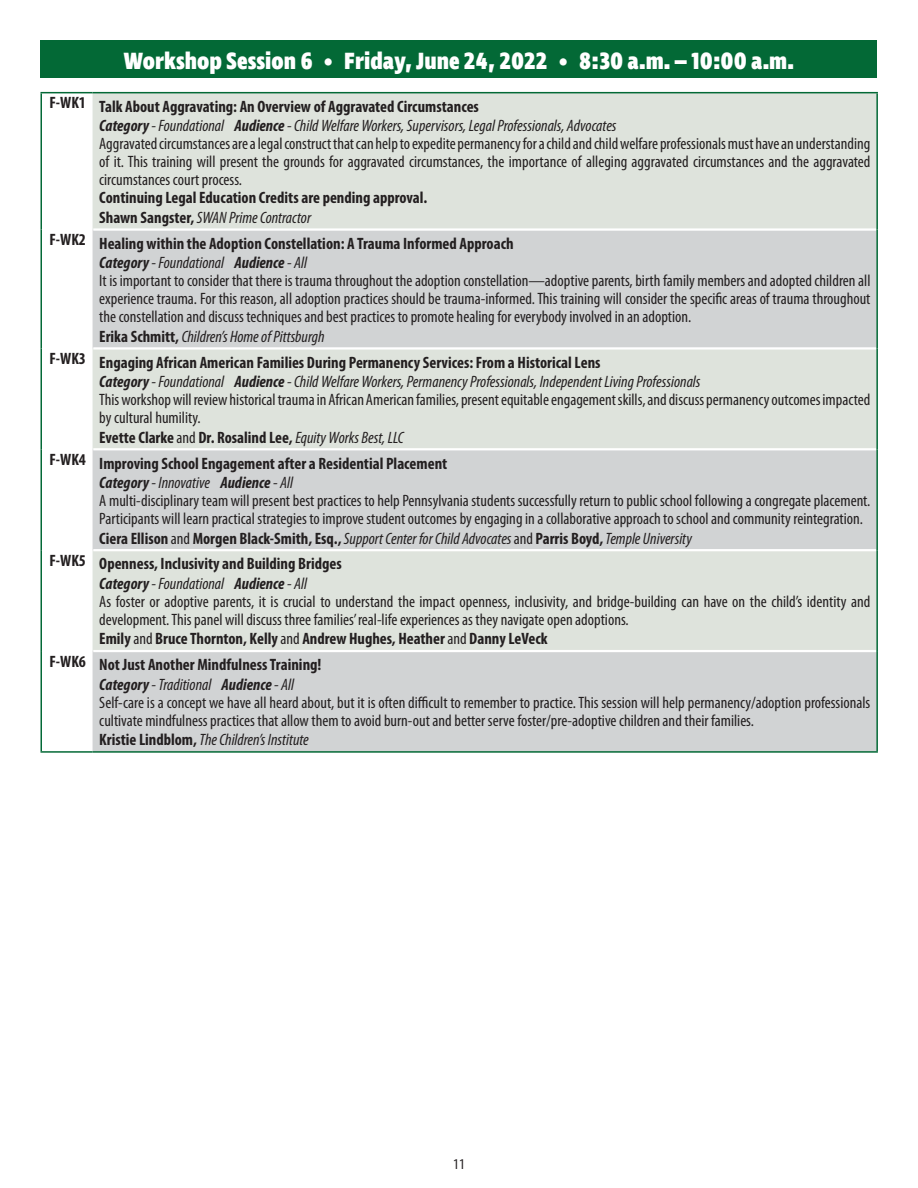
<style>
.page{position:relative;width:918px;height:1188px;background:#fff}
.page>*{position:absolute;margin:0;border:0;box-sizing:border-box;transform-origin:0 0}
.t1{font:800 24px "Ingra Cd";color:#fff}
.t2{font:condensed 16.5px/18px "Myriad Pro";color:#231f20}
.t3{font:700 condensed 16.5px/26px "Myriad Pro";color:#231f20}
.t4{font:italic condensed 16.5px/19.5px "Myriad Pro";color:#231f20}
.t5{font:condensed 15px "Myriad Pro";color:#231f20}
.s1{font-weight:700;font-style:normal}
.s2{font-weight:700}
.s3{font-weight:400;font-style:italic}
.s4{font-style:italic}
.s5{font-weight:700;font-style:italic}
.s6{font-weight:400}
</style>
<div class="page">
<div style="left:93px;top:93px;width:783px;height:135px;background:#dee3dc"></div>
<svg style="left:93px;top:231px;width:783px;height:520px;background:#d6d9d7"></svg>
<hr style="left:93px;top:347px;width:783px;height:3px;background:#fff">
<hr style="left:93px;top:448px;width:783px;height:2px;background:#fff">
<hr style="left:93px;top:549px;width:783px;height:2px;background:#fff">
<hr style="left:93px;top:650px;width:783px;height:2px;background:#fff">
<hr style="left:40px;top:93px;width:2px;height:137px;background:#036936">
<hr style="left:40px;top:92px;width:53px;height:1px;background:#036936">
<hr style="left:93px;top:92px;width:785px;height:1px;background:#036936">
<hr style="left:876px;top:93px;width:2px;height:137px;background:#036936">
<hr style="left:40px;top:230px;width:2px;height:118px;background:#036936">
<hr style="left:40px;top:348px;width:2px;height:101px;background:#036936">
<hr style="left:40px;top:449px;width:2px;height:101px;background:#036936">
<hr style="left:40px;top:550px;width:2px;height:101px;background:#036936">
<hr style="left:876px;top:230px;width:2px;height:118px;background:#036936">
<hr style="left:876px;top:348px;width:2px;height:101px;background:#036936">
<hr style="left:876px;top:449px;width:2px;height:101px;background:#036936">
<hr style="left:876px;top:550px;width:2px;height:101px;background:#036936">
<hr style="left:40px;top:651px;width:2px;height:100px;background:#036936">
<hr style="left:40px;top:751px;width:53px;height:2px;background:#036936">
<hr style="left:876px;top:651px;width:2px;height:100px;background:#036936">
<hr style="left:93px;top:751px;width:785px;height:2px;background:#036936">
<div style="left:41px;top:40px;width:836px;height:38px;background:#036936"></div>
<h1 class="t1" style="left:124px;top:45px;width:672px">Workshop Session 6 • Friday, June 24, 2022 • 8:30 a.m. – 10:00 a.m.</h1>
<p class="t4" style="left:99px;top:96px;width:519px;text-indent:-50px"><sup>F-WK1</sup> <span class="s1">Talk About Aggravating: An Overview of Aggravated Circumstances<br></span><span class="s2">Category</span> - Foundational <span class="s2">Audience</span> - Child Welfare Workers, Supervisors, Legal Professionals, Advocates</p>
<p class="t2" style="left:99px;top:135px;width:773px;text-align:justify">Aggravated circumstances are a legal construct that can help to expedite permanency for a child and child welfare professionals must have an understanding of it. This training will present the grounds for aggravated circumstances, the importance of alleging aggravated circumstances and the aggravated circumstances court process.</p>
<p class="t3" style="left:99px;top:188px;width:329px;line-height:19.5px">Continuing Legal Education Credits are pending approval.<br>Shawn Sangster, <span class="s3">SWAN Prime Contractor</span></p>
<p class="t3" style="left:99px;top:233px;width:416px;line-height:19.5px;text-indent:-50px">F-WK2 Healing within the Adoption Constellation: A Trauma Informed Approach<br><span class="s4">Category</span> <span class="s3">- Foundational</span> <span class="s4">Audience</span> <span class="s3">- All</span></p>
<p class="t2" style="left:99px;top:272px;width:773px;text-align:justify">It is important to consider that there is trauma throughout the adoption constellation—adoptive parents, birth family members and adopted children all experience trauma. For this reason, all adoption practices should be trauma-informed. This training will consider the specific areas of trauma throughout the constellation and discuss techniques and best practices to promote healing for everybody involved in an adoption.</p>
<p class="t3" style="left:50px;top:323px;width:553px;text-indent:50px">Erika Schmitt, <span class="s3">Children’s Home of Pittsburgh<br></span>F-WK3 Engaging African American Families During Permanency Services: From a Historical Lens</p>
<p class="t2" style="left:99px;top:372px;width:773px"><span class="s5">Category</span> <span class="s4">- Foundational</span> <span class="s5">Audience</span> <span class="s4">- Child Welfare Workers, Permanency Professionals, Independent Living Professionals<br></span>This workshop will review historical trauma in African American families, present equitable engagement skills, and discuss permanency outcomes impacted by cultural humility.</p>
<p class="t3" style="left:50px;top:424px;width:399px;text-align:center">Evette Clarke <span class="s6">and</span> Dr. Rosalind Lee, <span class="s3">Equity Works Best, LLC<br></span>F-WK4 Improving School Engagement after a Residential Placement</p>
<p class="t2" style="left:99px;top:473px;width:773px"><span class="s5">Category</span> <span class="s4">- Innovative</span> <span class="s5">Audience</span> <span class="s4">- All<br></span>A multi-disciplinary team will present best practices to help Pennsylvania students successfully return to public school following a congregate placement.<br>Participants will learn practical strategies to improve student outcomes by engaging in a collaborative approach to school and community reintegration.</p>
<p class="t3" style="left:50px;top:525px;width:644px;text-indent:50px">Ciera Ellison <span class="s6">and</span> Morgen Black-Smith, Esq., <span class="s3">Support Center for Child Advocates</span> <span class="s6">and</span> Parris Boyd, <span class="s3">Temple University<br></span>F-WK5 Openness, Inclusivity and Building Bridges</p>
<p class="t2" style="left:99px;top:574px;width:773px"><span class="s5">Category</span> <span class="s4">- Foundational</span> <span class="s5">Audience</span> <span class="s4">- All<br></span>As foster or adoptive parents, it is crucial to understand the impact openness, inclusivity, and bridge-building can have on the child’s identity and development. This panel will discuss three families’ real-life experiences as they navigate open adoptions.</p>
<p class="t3" style="left:50px;top:626px;width:500px;text-indent:50px">Emily <span class="s6">and</span> Bruce Thornton, Kelly <span class="s6">and</span> Andrew Hughes, Heather <span class="s6">and</span> Danny LeVeck<br>F-WK6 Not Just Another Mindfulness Training!</p>
<p class="t2" style="left:99px;top:675px;width:773px"><span class="s5">Category</span> <span class="s4">- Traditional</span> <span class="s5">Audience</span> <span class="s4">- All<br></span>Self-care is a concept we have all heard about, but it is often difficult to remember to practice. This session will help permanency/adoption professionals cultivate mindfulness practices that allow them to avoid burn-out and better serve foster/pre-adoptive children and their families.</p>
<p class="t4" style="left:99px;top:730px;width:211px"><span class="s1">Kristie Lindblom,</span> The Children’s Institute</p>
<p class="t5" style="left:453px;top:1155px;width:13px">11</p>
</div>
